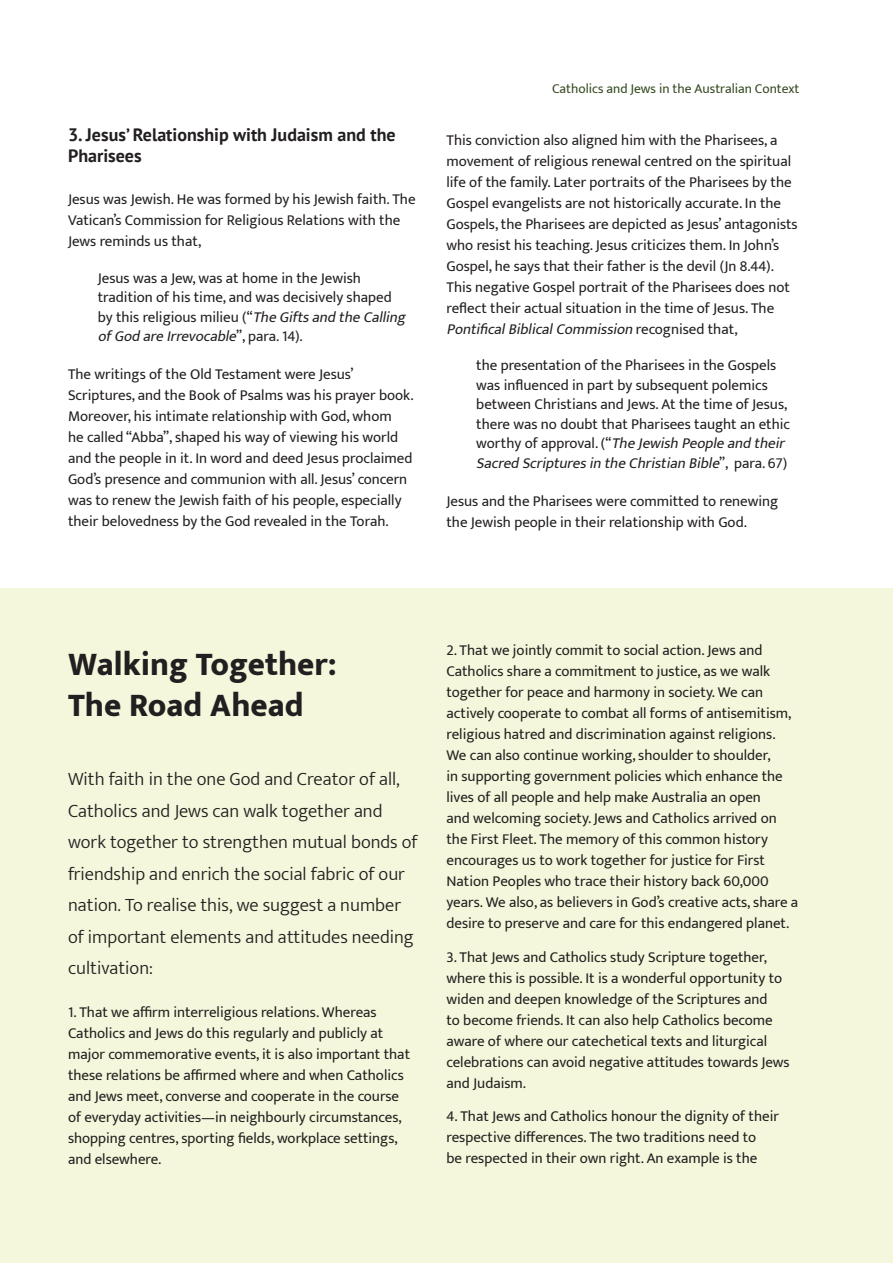
<style>
.page{position:relative;width:893px;height:1263px;background:#fff}
.page>*{position:absolute;margin:0;border:0;box-sizing:border-box;transform-origin:0 0}
.Header_01{font:800 33px/40.5px "Mukta";color:#231f20}
.Lead_01{font:300 18.75px/31.5px "Mukta";color:#231f20}
.Header_02{font:700 18px/21px "PT Sans";color:#231f20}
.Quote_Indented{font:15px/21px "Mukta";color:#231f20}
.t1{font:13.5px "Mukta";color:#364b22}
.s1{font-style:italic}
</style>
<div class="page">
<div style="left:0;top:589px;width:893px;height:674px;background:#f4f7db"></div>
<p class="Header_02" style="left:68px;top:124px;width:329px">3. Jesus’ Relationship with Judaism and the<br>Pharisees</p>
<p class="Quote_Indented" style="left:68px;top:189px;width:349px">Jesus was Jewish. He was formed by his Jewish faith. The<br>Vatican’s Commission for Religious Relations with the<br>Jews reminds us that,</p>
<p class="Quote_Indented" style="left:98px;top:268px;width:313px;line-height:19.5px">Jesus was a Jew, was at home in the Jewish tradition of his time, and was decisively shaped by this religious milieu (“<span class="s1">TheGiftsandtheCalling ofGodareIrrevocable</span>” , p a r a . 1 4 ) .</p>
<p class="Quote_Indented" style="left:68px;top:364px;width:347px">The writings of the Old Testament were Jesus’ Scriptures, and the Book of Psalms was his prayer book.<br>Moreover, his intimate relationship with God, whom<br>he called “Abba”, shaped his way of viewing his world and the people in it. In word and deed Jesus proclaimed God’s presence and communion with all. Jesus’ concern was to renew the Jewish faith of his people, especially their belovedness by the God revealed in the Torah.</p>
<p class="t1" style="left:552px;top:80px;width:249px">Catholics and Jews in the Australian Context</p>
<p class="Quote_Indented" style="left:446px;top:129px;width:353px">This conviction also aligned him with the Pharisees, a movement of religious renewal centred on the spiritual life of the family. Later portraits of the Pharisees by the Gospel evangelists are not historically accurate. In the Gospels, the Pharisees are depicted as Jesus’ antagonists who resist his teaching. Jesus criticizes them. In John’s Gospel, he says that their father is the devil (Jn 8.44).<br>This negative Gospel portrait of the Pharisees does not reflect their actual situation in the time of Jesus. The <span class="s1">PontificalBiblicalCommission</span>re co g n i s e d t h a t ,</p>
<p class="Quote_Indented" style="left:476px;top:355px;width:315px;line-height:19.5px">the presentation of the Pharisees in the Gospels was influenced in part by subsequent polemics between Christians and Jews. At the time of Jesus, there was no doubt that Pharisees taught an ethic wo r t h y o f a p p rova l . ( “<span class="s1">TheJewish Peopleandtheir SacredScripturesintheChristianBible</span>” , p a r a . 6 7 )</p>
<p class="Quote_Indented" style="left:446px;top:490px;width:333px">Jesus and the Pharisees were committed to renewing the Jewish people in their relationship with God.</p>
<p class="Header_01" style="left:68px;top:643px;width:270px">Walking Together:<br>The Road Ahead</p>
<p class="Lead_01" style="left:68px;top:763px;width:351px">With faith in the one God and Creator of all, Catholics and Jews can walk together and work together to strengthen mutual bonds of friendship and enrich the social fabric of our nation. To realise this, we suggest a number of important elements and attitudes needing cultivation:</p>
<p class="Quote_Indented" style="left:68px;top:1001px;width:344px">1. That we affirm interreligious relations. Whereas Catholics and Jews do this regularly and publicly at major commemorative events, it is also important that these relations be affirmed where and when Catholics and Jews meet, converse and cooperate in the course of everyday activities—in neighbourly circumstances, shopping centres, sporting fields, workplace settings, and elsewhere.</p>
<p class="Quote_Indented" style="left:446px;top:639px;width:353px">2. That we jointly commit to social action. Jews and Catholics share a commitment to justice, as we walk together for peace and harmony in society. We can actively cooperate to combat all forms of antisemitism, religious hatred and discrimination against religions.<br>We can also continue working, shoulder to shoulder,<br>in supporting government policies which enhance the lives of all people and help make Australia an open<br>and welcoming society. Jews and Catholics arrived on the First Fleet. The memory of this common history encourages us to work together for justice for First Nation Peoples who trace their history back 60,000 years. We also, as believers in God’s creative acts, share a desire to preserve and care for this endangered planet.</p>
<p class="Quote_Indented" style="left:446px;top:946px;width:345px">3. That Jews and Catholics study Scripture together, where this is possible. It is a wonderful opportunity to widen and deepen knowledge of the Scriptures and<br>to become friends. It can also help Catholics become aware of where our catechetical texts and liturgical celebrations can avoid negative attitudes towards Jews and Judaism.</p>
<p class="Quote_Indented" style="left:446px;top:1106px;width:334px">4. That Jews and Catholics honour the dignity of their respective differences. The two traditions need to<br>be respected in their own right. An example is the</p>
</div>
